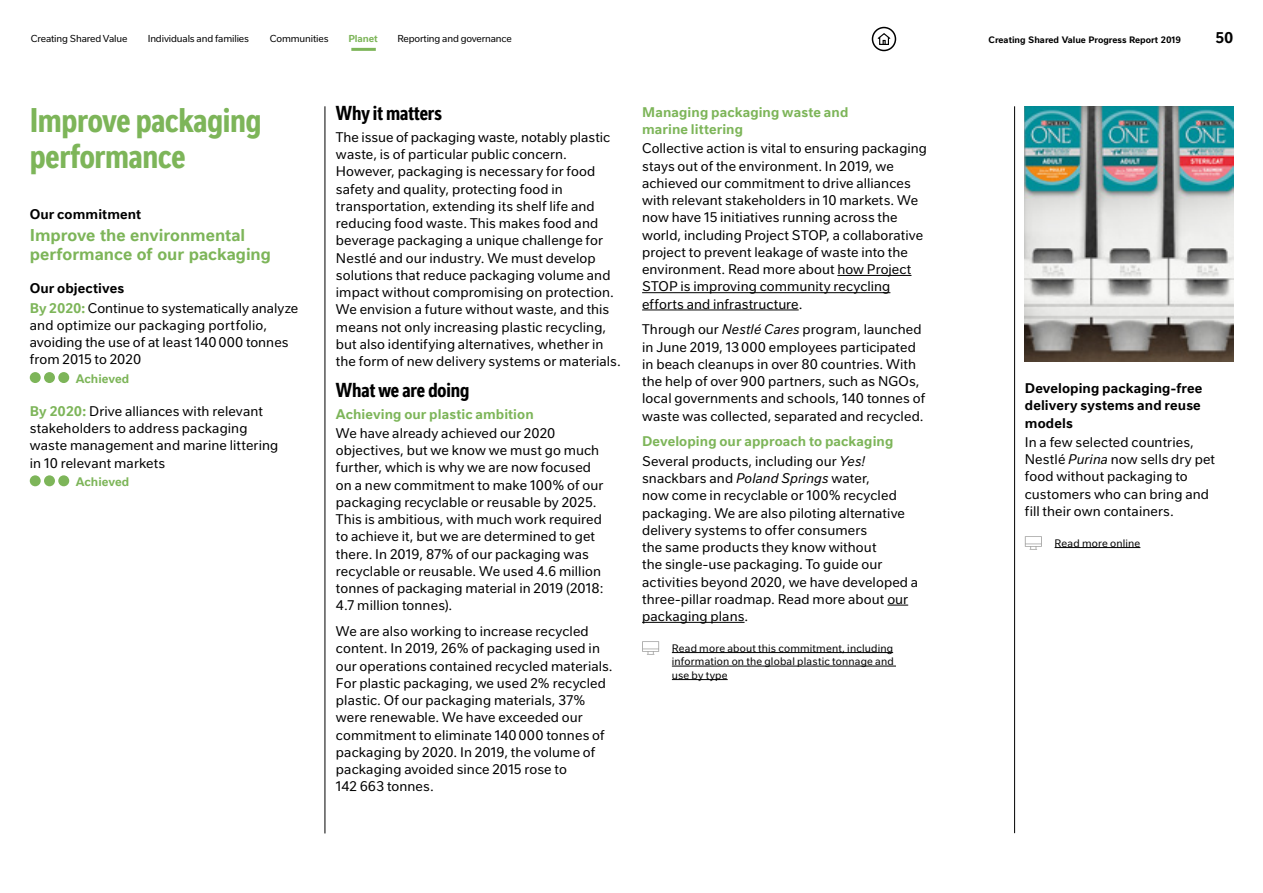
<style>
.page{position:relative;width:1263px;height:893px;background:#fff}
.page>*{position:absolute;margin:0;border:0;box-sizing:border-box;transform-origin:0 0}
.Heading_1_-_colour_a{font:700 condensed 33px/36px "Nestle Text";letter-spacing:-.005em;color:#7db559}
.Heading_2_-_colour_a{font:700 condensed 19.5px "Nestle Text";letter-spacing:-.005em;color:#000}
.t1{font:700 16.5px/19.5px "Nestle Text";color:#7db559}
.t2{font:700 15px "Nestle Text";color:#000}
.Body_copy{font:13.5px/17.2px "Nestle Text";letter-spacing:.005em;color:#000}
.Heading_3_-_colour_a{font:700 13.5px/17.2px "Nestle Text";letter-spacing:.005em;color:#7db559}
.Heading_3_-_colour_a-2{font:700 13.5px/17.2px "Nestle Text";letter-spacing:.01em;color:#000;text-align:justify}
.Our_objectives___col{font:700 13.5px "Nestle Text";letter-spacing:.01em;color:#000}
.t3{font:700 12px "Nestle Text";color:#7db559}
.Read_more{font:10.5px/13.5px "Nestle Text";letter-spacing:.015em;color:#000;text-align:justify}
.t4{font:9.75px "Nestle Text";letter-spacing:-.015em;color:#000}
.t5{font:700 9.75px "Nestle Text";letter-spacing:-.015em;color:#7db559}
.t6{font:700 9px "Nestle Text";color:#000}
.s1{font-weight:700;color:#7db559}
.s2{font-style:italic}
</style>
<div class="page">
<div style="left:30px;top:372px;width:11px;height:11px;background:#7db559;border-radius:50%"></div>
<div style="left:44px;top:372px;width:11px;height:11px;background:#7db559;border-radius:50%"></div>
<div style="left:59px;top:373px;width:9px;height:9px;background:#7db559;border-radius:50%"></div>
<div style="left:58px;top:372px;width:11px;height:11px;border:2px solid #7db559;border-radius:50%"></div>
<div style="left:30px;top:475px;width:11px;height:11px;background:#7db559;border-radius:50%"></div>
<div style="left:44px;top:475px;width:11px;height:11px;background:#7db559;border-radius:50%"></div>
<div style="left:59px;top:476px;width:9px;height:10px;background:#7db559;border-radius:50%"></div>
<div style="left:58px;top:475px;width:11px;height:11px;border:2px solid #7db559;border-radius:50%"></div>
<hr style="left:325px;top:106px;width:1px;height:727px;background:#000">
<img style="left:1025px;top:106px;width:208px;height:255px">
<hr style="left:1054px;top:547px;width:86px;height:1px;background:#000">
<svg style="left:1025px;top:536px;width:17px;height:14px"></svg>
<hr style="left:1014px;top:106px;width:1px;height:727px;background:#000">
<hr style="left:837px;top:275px;width:74px;height:1px;background:#000">
<hr style="left:642px;top:292px;width:248px;height:1px;background:#000">
<hr style="left:642px;top:310px;width:157px;height:1px;background:#000">
<svg style="left:887px;top:605px;width:21px;height:1px"></svg>
<hr style="left:642px;top:622px;width:102px;height:1px;background:#000">
<hr style="left:672px;top:652px;width:221px;height:1px;background:#000">
<hr style="left:672px;top:666px;width:224px;height:1px;background:#000">
<hr style="left:672px;top:679px;width:56px;height:1px;background:#000">
<svg style="left:642px;top:641px;width:17px;height:14px"></svg>
<div style="left:872px;top:27px;width:24px;height:24px;border:2px solid #000;border-radius:50%"></div>
<svg style="left:877px;top:33px;width:14px;height:12px"></svg>
<hr style="left:351px;top:48px;width:25px;height:3px;background:#7db559">
<p class="t4" style="left:31px;top:32px;width:98px">Creating Shared Value</p>
<p class="t4" style="left:148px;top:32px;width:103px">Individuals and families</p>
<p class="t4" style="left:270px;top:32px;width:60px">Communities</p>
<p class="t5" style="left:348px;top:32px;width:31px">Planet</p>
<p class="t4" style="left:397px;top:32px;width:116px">Reporting and governance</p>
<p class="t6" style="left:988px;top:33px;width:194px">Creating Shared Value Progress Report 2019</p>
<p class="t2" style="left:1215px;top:26px;width:20px">50</p>
<p class="Heading_1_-_colour_a" style="left:30px;top:100px;width:233px">Improve packaging performance</p>
<p class="Heading_3_-_colour_a-2" style="left:30px;top:205px;width:113px">Our commitment</p>
<p class="t1" style="left:30px;top:224px;width:243px">Improve the environmental performance of our packaging</p>
<p class="Our_objectives___col" style="left:30px;top:278px;width:96px">Our objectives</p>
<p class="Body_copy" style="left:30px;top:298px;width:270px"><span class="s1">By 2020:</span> Continue to systematically analyze and optimize our packaging portfolio, avoiding the use of at least 140000 tonnes from 2015 to 2020</p>
<p class="t3" style="left:76px;top:370px;width:55px">Achieved</p>
<p class="Body_copy" style="left:30px;top:402px;width:250px"><span class="s1">By 2020:</span> Drive alliances with relevant stakeholders to address packaging waste management and marine littering in 10 relevant markets</p>
<p class="t3" style="left:76px;top:473px;width:55px">Achieved</p>
<p class="Heading_2_-_colour_a" style="left:336px;top:99px;width:107px">Why it matters</p>
<p class="Body_copy" style="left:336px;top:128px;width:286px">The issue of packaging waste, notably plastic waste, is of particular public concern.<br>However, packaging is necessary for food safety and quality, protecting food in transportation, extending its shelf life and reducing food waste. This makes food and beverage packaging a unique challenge for Nestlé and our industry. We must develop solutions that reduce packaging volume and impact without compromising on protection.<br>We envision a future without waste, and this means not only increasing plastic recycling, but also identifying alternatives, whether in the form of new delivery systems or materials.</p>
<p class="Heading_2_-_colour_a" style="left:336px;top:376px;width:135px">What we are doing</p>
<p class="Heading_3_-_colour_a" style="left:336px;top:404px;width:199px">Achieving our plastic ambition</p>
<p class="Body_copy" style="left:336px;top:424px;width:269px">We have already achieved our 2020 objectives, but we know we must go much further, which is why we are now focused on a new commitment to make 100% of our packaging recyclable or reusable by 2025.<br>This is ambitious, with much work required to achieve it, but we are determined to get there. In 2019, 87% of our packaging was recyclable or reusable. We used 4.6 million tonnes of packaging material in 2019 (2018:<br>4.7 million tonnes).</p>
<p class="Body_copy" style="left:336px;top:622px;width:278px">We are also working to increase recycled content. In 2019, 26% of packaging used in our operations contained recycled materials.<br>For plastic packaging, we used 2% recycled plastic. Of our packaging materials, 37% were renewable. We have exceeded our commitment to eliminate 140000 tonnes of packaging by 2020. In 2019, the volume of packaging avoided since 2015 rose to<br>142 663 tonnes.</p>
<p class="Heading_3_-_colour_a" style="left:642px;top:102px;width:208px">Managing packaging waste and marine littering</p>
<p class="Body_copy" style="left:642px;top:139px;width:286px">Collective action is vital to ensuring packaging stays out of the environment. In 2019, we achieved our commitment to drive alliances with relevant stakeholders in 10 markets. We now have 15 initiatives running across the world, including Project STOP, a collaborative project to prevent leakage of waste into the environment. Read more about how Project STOP is improving community recycling efforts and infrastructure.</p>
<p class="Body_copy" style="left:642px;top:320px;width:285px">Through our <span class="s2">Nestlé Cares</span> program, launched in June 2019, 13000 employees participated in beach cleanups in over 80 countries. With the help of over 900 partners, such as NGOs, local governments and schools, 140 tonnes of waste was collected, separated and recycled.</p>
<p class="Heading_3_-_colour_a" style="left:642px;top:432px;width:253px">Developing our approach to packaging</p>
<p class="Body_copy" style="left:642px;top:452px;width:278px">Several products, including our <span class="s2">Yes! </span>snackbars and <span class="s2">Poland Springs</span> water,<br>now come in recyclable or 100% recycled packaging. We are also piloting alternative delivery systems to offer consumers<br>the same products they know without<br>the single-use packaging. To guide our activities beyond 2020, we have developed a three-pillar roadmap. Read more about our packaging plans.</p>
<p class="Read_more" style="left:672px;top:640px;width:223px">Read more about this commitment, including information on the global plastic tonnage and use by type</p>
<p class="Heading_3_-_colour_a-2" style="left:1025px;top:379px;width:179px">Developing packaging-free delivery systems and reuse models</p>
<p class="Body_copy" style="left:1025px;top:433px;width:192px">In a few selected countries,<br>Nestlé <span class="s2">Purina</span> now sells dry pet food without packaging to customers who can bring and fill their own containers.</p>
<p class="Read_more" style="left:1054px;top:535px;width:87px">Read more online</p>
</div>
